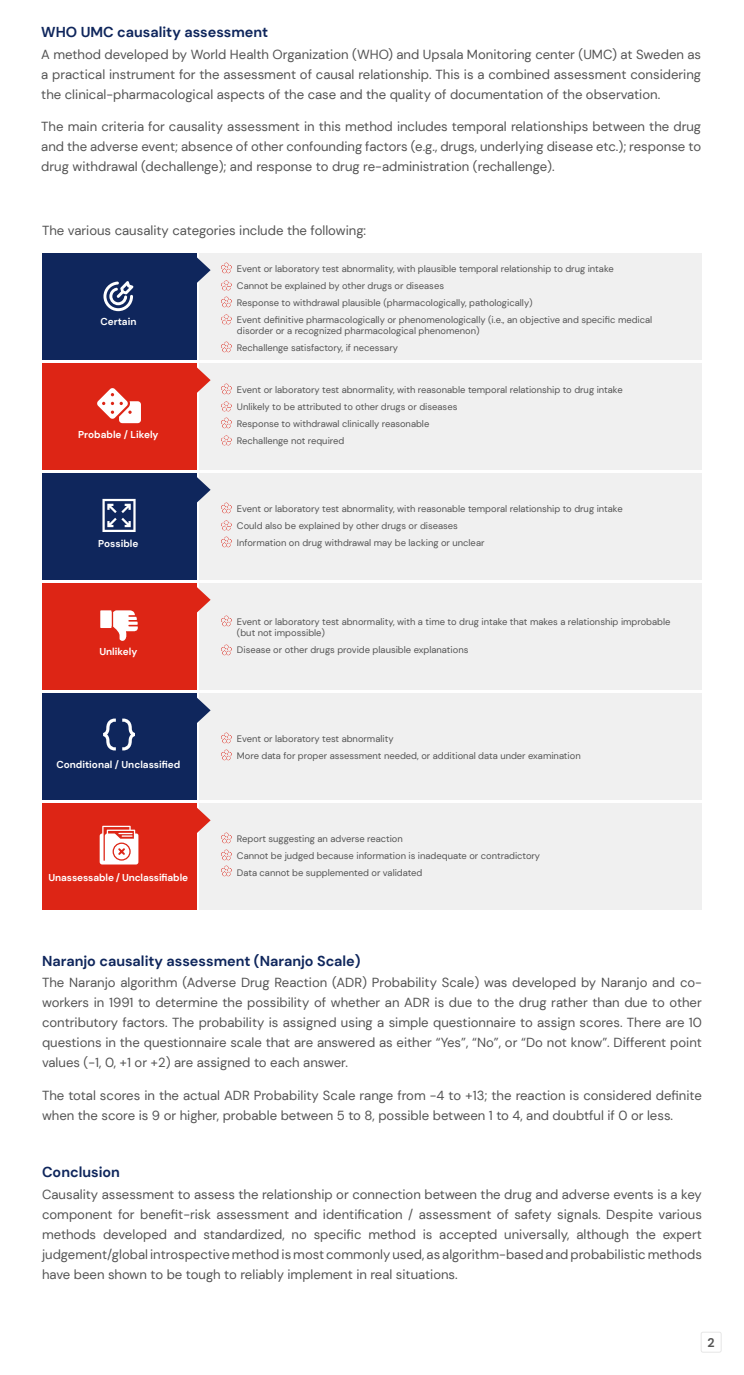
<style>
.page{position:relative;width:744px;height:1375px;background:#fff}
.page>*{position:absolute;margin:0;border:0;box-sizing:border-box;transform-origin:0 0}
.t1{font:700 14.38px "DM Sans";color:#0f265c}
.t2{font:13.12px/20px "DM Sans";color:#545454;text-align:justify}
.t3{font:700 12.5px "DM Sans";color:#545454}
.t4{font:700 10px "DM Sans";color:#fff}
.t5{font:9.38px/16.9px "DM Sans";color:#545454}
</style>
<div class="page">
<div style="left:199px;top:253px;width:503px;height:107px;background:#f0f0f0"></div>
<div style="left:42px;top:253px;width:154px;height:107px;background:#0f265c"></div>
<svg style="left:196px;top:254px;width:15px;height:32px"></svg>
<img style="left:221px;top:262px;width:11px;height:12px">
<img style="left:221px;top:280px;width:11px;height:11px">
<img style="left:221px;top:296px;width:11px;height:12px">
<img style="left:221px;top:314px;width:11px;height:11px">
<img style="left:221px;top:341px;width:11px;height:12px">
<svg style="left:103px;top:281px;width:30px;height:30px"></svg>
<div style="left:199px;top:363px;width:503px;height:107px;background:#f0f0f0"></div>
<div style="left:42px;top:363px;width:154px;height:107px;background:#dd2515"></div>
<svg style="left:196px;top:364px;width:15px;height:32px"></svg>
<img style="left:221px;top:383px;width:11px;height:12px">
<img style="left:221px;top:401px;width:11px;height:11px">
<img style="left:221px;top:417px;width:11px;height:12px">
<img style="left:221px;top:435px;width:11px;height:11px">
<svg style="left:97px;top:388px;width:44px;height:35px"></svg>
<div style="left:199px;top:473px;width:503px;height:106px;background:#f0f0f0"></div>
<div style="left:42px;top:473px;width:154px;height:106px;background:#0f265c"></div>
<svg style="left:196px;top:474px;width:15px;height:32px"></svg>
<img style="left:221px;top:502px;width:11px;height:12px">
<img style="left:221px;top:520px;width:11px;height:11px">
<img style="left:221px;top:536px;width:11px;height:12px">
<svg style="left:102px;top:499px;width:34px;height:33px"></svg>
<div style="left:199px;top:583px;width:503px;height:106px;background:#f0f0f0"></div>
<div style="left:42px;top:583px;width:154px;height:106px;background:#dd2515"></div>
<svg style="left:196px;top:584px;width:15px;height:32px"></svg>
<img style="left:221px;top:615px;width:11px;height:12px">
<img style="left:221px;top:644px;width:11px;height:12px">
<div style="left:100px;top:610px;width:11px;height:18px;background:#fff"></div>
<svg style="left:110px;top:610px;width:28px;height:31px"></svg>
<div style="left:199px;top:693px;width:503px;height:107px;background:#f0f0f0"></div>
<div style="left:42px;top:694px;width:154px;height:106px;background:#0f265c"></div>
<svg style="left:196px;top:695px;width:15px;height:31px"></svg>
<img style="left:221px;top:732px;width:11px;height:12px">
<img style="left:221px;top:749px;width:11px;height:12px">
<svg style="left:103px;top:719px;width:32px;height:31px"></svg>
<div style="left:199px;top:803px;width:503px;height:107px;background:#f0f0f0"></div>
<div style="left:42px;top:804px;width:154px;height:106px;background:#dd2515"></div>
<svg style="left:196px;top:805px;width:15px;height:31px"></svg>
<img style="left:221px;top:832px;width:11px;height:12px">
<img style="left:221px;top:849px;width:11px;height:12px">
<img style="left:221px;top:865px;width:11px;height:12px">
<svg style="left:100px;top:826px;width:38px;height:39px"></svg>
<div style="left:701px;top:1332px;width:20px;height:20px;border:1px solid #e6e6e6;border-radius:2px"></div>
<p class="t1" style="left:41px;top:23px;width:229px">WHO UMC causality assessment</p>
<p class="t2" style="left:41px;top:44px;width:661px">A method developed by World Health Organization (WHO) and Upsala Monitoring center (UMC) at Sweden as a practical instrument for the assessment of causal relationship. This is a combined assessment considering the clinical-pharmacological aspects of the case and the quality of documentation of the observation.</p>
<p class="t2" style="left:41px;top:117px;width:661px">The main criteria for causality assessment in this method includes temporal relationships between the drug and the adverse event; absence of other confounding factors (e.g., drugs, underlying disease etc.); response to drug withdrawal (dechallenge); and response to drug re-administration (rechallenge).</p>
<p class="t2" style="left:42px;top:220px;width:326px">The various causality categories include the following:</p>
<p class="t5" style="left:237px;top:261px;width:417px">Event or laboratory test abnormality, with plausible temporal relationship to drug intake<br>Cannot be explained by other drugs or diseases<br>Response to withdrawal plausible (pharmacologically, pathologically)<br>Event definitive pharmacologically or phenomenologically (i.e., an objective and specific medical</p>
<p class="t5" style="left:237px;top:322px;width:244px">disorder or a recognized pharmacological phenomenon)<br>Rechallenge satisfactory, if necessary</p>
<p class="t4" style="left:100px;top:315px;width:38px">Certain</p>
<p class="t4" style="left:78px;top:428px;width:82px">Probable / Likely</p>
<p class="t5" style="left:237px;top:382px;width:387px">Event or laboratory test abnormality, with reasonable temporal relationship to drug intake Unlikely to be attributed to other drugs or diseases<br>Response to withdrawal clinically reasonable<br>Rechallenge not required</p>
<p class="t5" style="left:237px;top:501px;width:387px">Event or laboratory test abnormality, with reasonable temporal relationship to drug intake<br>Could also be explained by other drugs or diseases</p>
<p class="t4" style="left:98px;top:537px;width:42px">Possible</p>
<p class="t5" style="left:237px;top:534px;width:249px">Information on drug withdrawal may be lacking or unclear</p>
<p class="t5" style="left:237px;top:616px;width:435px;line-height:11.2px">Event or laboratory test abnormality, with a time to drug intake that makes a relationship improbable (but not impossible)</p>
<p class="t4" style="left:99px;top:645px;width:39px">Unlikely</p>
<p class="t5" style="left:237px;top:641px;width:233px">Disease or other drugs provide plausible explanations</p>
<p class="t4" style="left:56px;top:758px;width:126px">Conditional / Unclassified</p>
<p class="t4" style="left:49px;top:871px;width:141px">Unassessable / Unclassifiable</p>
<p class="t5" style="left:237px;top:730px;width:345px">Event or laboratory test abnormality<br>More data for proper assessment needed, or additional data under examination</p>
<p class="t5" style="left:237px;top:830px;width:305px">Report suggesting an adverse reaction<br>Cannot be judged because information is inadequate or contradictory<br>Data cannot be supplemented or validated</p>
<p class="t1" style="left:42px;top:951px;width:320px">Naranjo causality assessment (Naranjo Scale)</p>
<p class="t2" style="left:42px;top:973px;width:661px">The Naranjo algorithm (Adverse Drug Reaction (ADR) Probability Scale) was developed by Naranjo and co&shy;workers in 1991 to determine the possibility of whether an ADR is due to the drug rather than due to other contributory factors. The probability is assigned using a simple questionnaire to assign scores. There are 10 questions in the questionnaire scale that are answered as either “Yes”, “No”, or “Do not know”. Different point values (-1, 0, +1 or +2) are assigned to each answer.</p>
<p class="t2" style="left:42px;top:1085px;width:661px">The total scores in the actual ADR Probability Scale range from -4 to +13; the reaction is considered definite when the score is 9 or higher, probable between 5 to 8, possible between 1 to 4, and doubtful if 0 or less.</p>
<p class="t1" style="left:42px;top:1163px;width:79px">Conclusion</p>
<p class="t2" style="left:42px;top:1184px;width:661px">Causality assessment to assess the relationship or connection between the drug and adverse events is a key component for benefit-risk assessment and identification / assessment of safety signals. Despite various methods developed and standardized, no specific method is accepted universally, although the expert judgement/global introspective method is most commonly used, as algorithm-based and probabilistic methods have been shown to be tough to reliably implement in real situations.</p>
<p class="t3" style="left:707px;top:1334px;width:9px">2</p>
</div>
